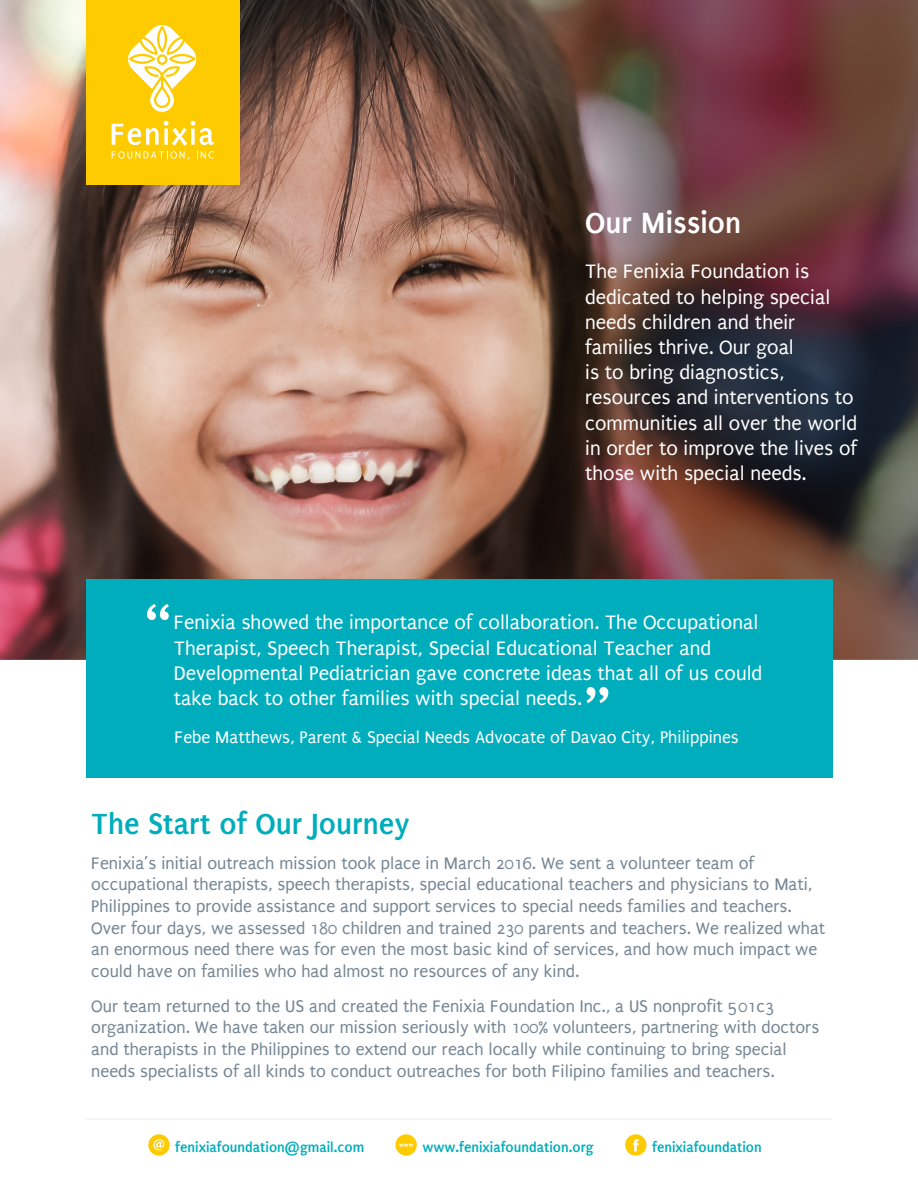
<style>
.page{position:relative;width:918px;height:1188px;background:#fff}
.page>*{position:absolute;margin:0;border:0;box-sizing:border-box;transform-origin:0 0}
.t1{font:72px "Andale Mono";color:#fff}
.t2{font:700 31.5px "Puritan";color:#00adbc}
.t3{font:700 31.5px "Puritan";color:#fff}
.t4{font:21px/25.2px "Puritan";color:#fff}
.t5{font:18px/21.6px "Puritan";color:#748593}
.t6{font:18px "Puritan";color:#fff}
.t7{font:700 15px "Puritan";color:#00adbc}
</style>
<div class="page">
<img style="left:0;top:0;width:918px;height:1148px">
<div style="left:86px;top:0;width:154px;height:184px;background:#fecb00"></div>
<div style="left:86px;top:579px;width:746px;height:199px;background:#00adbc"></div>
<svg style="left:112px;top:121px;width:102px;height:38px"></svg>
<svg style="left:128px;top:25px;width:69px;height:87px"></svg>
<svg style="left:172px;top:56px;width:20px;height:6px"></svg>
<svg style="left:625px;top:1134px;width:21px;height:22px"></svg>
<svg style="left:148px;top:1134px;width:22px;height:22px"></svg>
<svg style="left:395px;top:1134px;width:22px;height:22px"></svg>
<hr style="left:86px;top:1118px;width:746px;height:2px;background:#f3f2f4">
<p class="t3" style="left:585px;top:205px;width:158px">Our Mission</p>
<p class="t4" style="left:585px;top:259px;width:274px">The Fenixia Foundation is dedicated to helping special needs children and their families thrive. Our goal<br>is to bring diagnostics, resources and interventions to communities all over the world in order to improve the lives of those with special needs.</p>
<p class="t1" style="left:137px;top:583px;width:45px">“</p>
<p class="t4" style="left:174px;top:610px;width:590px">Fenixia showed the importance of collaboration. The Occupational Therapist, Speech Therapist, Special Educational Teacher and Developmental Pediatrician gave concrete ideas that all of us could take back to other families with special needs.</p>
<p class="t6" style="left:175px;top:728px;width:566px">Febe Matthews, Parent &amp; Special Needs Advocate of Davao City, Philippines</p>
<p class="t1" style="left:576px;top:666px;width:45px">”</p>
<p class="t2" style="left:91px;top:806px;width:320px">The Start of Our Journey</p>
<p class="t5" style="left:91px;top:852px;width:735px">Fenixia’s initial outreach mission took place in March 2016. We sent a volunteer team of occupational therapists, speech therapists, special educational teachers and physicians to Mati, Philippines to provide assistance and support services to special needs families and teachers.<br>Over four days, we assessed 180 children and trained 230 parents and teachers. We realized what an enormous need there was for even the most basic kind of services, and how much impact we could have on families who had almost no resources of any kind.</p>
<p class="t5" style="left:91px;top:995px;width:730px">Our team returned to the US and created the Fenixia Foundation Inc., a US nonprofit 501c3 organization. We have taken our mission seriously with 100% volunteers, partnering with doctors and therapists in the Philippines to extend our reach locally while continuing to bring special needs specialists of all kinds to conduct outreaches for both Filipino families and teachers.</p>
<p class="t7" style="left:175px;top:1138px;width:191px">fenixiafoundation@gmail.com</p>
<p class="t7" style="left:422px;top:1138px;width:172px">www.fenixiafoundation.org</p>
<p class="t7" style="left:652px;top:1138px;width:111px">fenixiafoundation</p>
</div>
